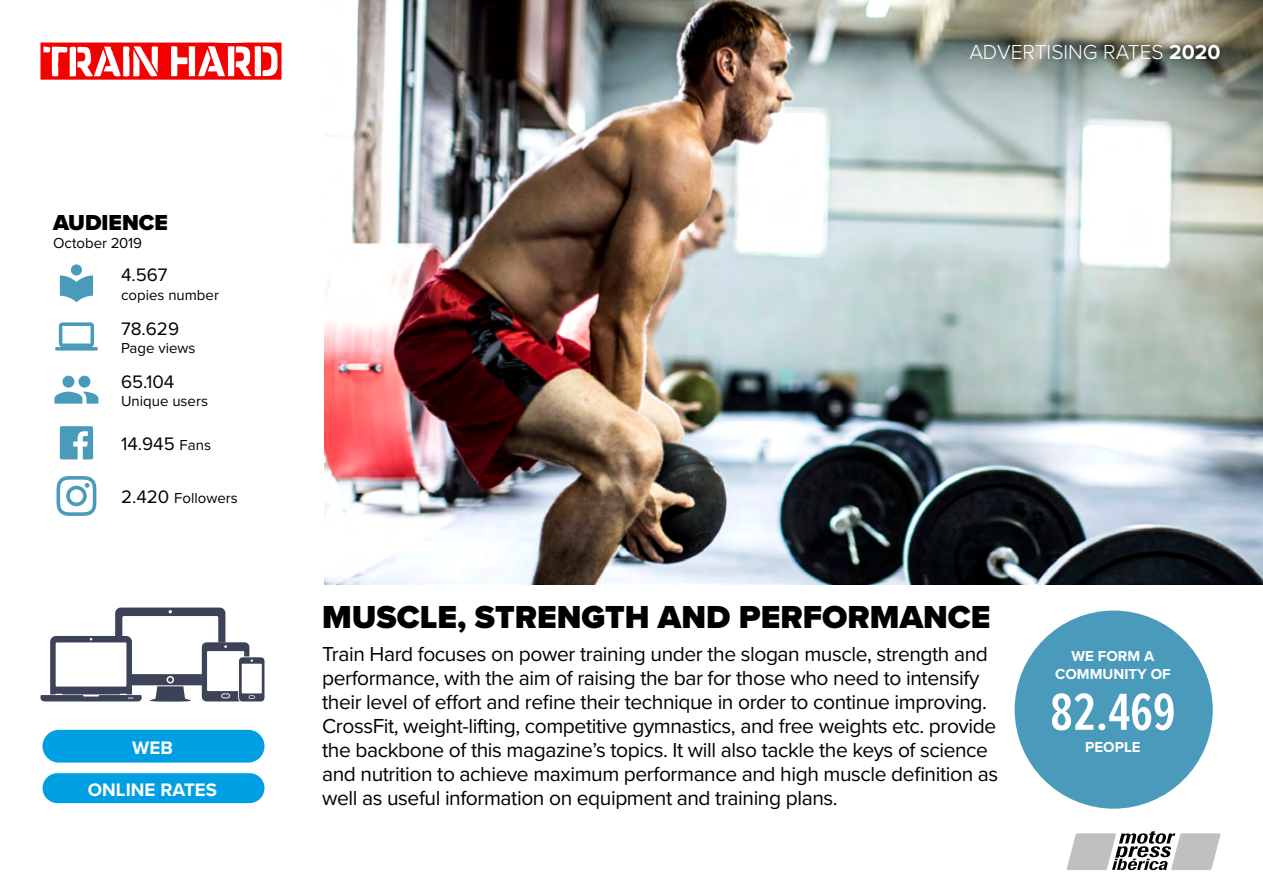
<style>
.page{position:relative;width:1263px;height:893px;background:#fff}
.page>*{position:absolute;margin:0;border:0;box-sizing:border-box;transform-origin:0 0}
.t1{font:600 54px "Proxima Nova Ex Cn";color:#fff}
.Titulo_1{font:900 33px "Proxima Nova";color:#000}
.t2{font:900 22.5px "Proxima Nova";color:#000}
.Texto_2{font:21px/24px "Proxima Nova";letter-spacing:-.02em;color:#000}
.Sección{font:300 21px "Proxima Nova";color:#fff}
.t3{font:18.75px "Proxima Nova";color:#000}
.Leyendas{font:700 18.75px "Proxima Nova";color:#fff}
.t4{font:15px "Proxima Nova";color:#000}
.t5{font:700 15px/18px "Proxima Nova";color:#fff;text-align:center}
.s1{font-size:15px}
.s2{font-size:18.75px}
.s3{font-weight:700}
</style>
<div class="page">
<img style="left:324px;top:0;width:939px;height:584px">
<svg style="left:40px;top:608px;width:224px;height:94px"></svg>
<div style="left:43px;top:730px;width:221px;height:33px;background:#009fe3;border-radius:16px"></div>
<div style="left:1013px;top:609px;width:201px;height:201px;background:#499abb;border-radius:50%"></div>
<div style="left:43px;top:773px;width:221px;height:30px;background:#009fe3;border-radius:15px"></div>
<svg style="left:60px;top:264px;width:33px;height:38px"></svg>
<svg style="left:55px;top:322px;width:43px;height:29px"></svg>
<svg style="left:54px;top:376px;width:44px;height:28px"></svg>
<svg style="left:60px;top:426px;width:33px;height:33px"></svg>
<svg style="left:57px;top:476px;width:39px;height:40px"></svg>
<svg style="left:40px;top:42px;width:241px;height:38px"></svg>
<svg style="left:1066px;top:831px;width:155px;height:39px"></svg>
<p class="t2" style="left:53px;top:206px;width:116px">AUDIENCE</p>
<p class="t4" style="left:53px;top:232px;width:90px">October 2019</p>
<p class="t3" style="left:121px;top:261px;width:48px">4.567</p>
<p class="t4" style="left:121px;top:284px;width:99px">copies number</p>
<p class="t3" style="left:121px;top:314px;width:60px">78.629</p>
<p class="t4" style="left:121px;top:337px;width:76px">Page views</p>
<p class="t3" style="left:121px;top:367px;width:55px">65.104</p>
<p class="t4" style="left:121px;top:390px;width:88px">Unique users</p>
<p class="t3" style="left:121px;top:430px;width:91px">14.945 <span class="s1">Fans</span></p>
<p class="t4" style="left:121px;top:487px;width:118px"><span class="s2">2.420</span> Followers</p>
<p class="Leyendas" style="left:132px;top:733px;width:42px">WEB</p>
<p class="Leyendas" style="left:88px;top:775px;width:131px">ONLINE RATES</p>
<p class="Sección" style="left:969px;top:36px;width:253px">ADVERTISING RATES <span class="s3">2020</span></p>
<p class="Titulo_1" style="left:322px;top:593px;width:670px">MUSCLE, STRENGTH AND PERFORMANCE</p>
<p class="Texto_2" style="left:322px;top:641px;width:678px">Train Hard focuses on power training under the slogan muscle, strength and performance, with the aim of raising the bar for those who need to intensify their level of effort and refine their technique in order to continue improving.<br>CrossFit, weight-lifting, competitive gymnastics, and free weights etc. provide the backbone of this magazine’s topics. It will also tackle the keys of science and nutrition to achieve maximum performance and high muscle definition as well as useful information on equipment and training plans.</p>
<p class="t5" style="left:1055px;top:646px;width:117px">WE FORM A<br>COMMUNITY OF</p>
<p class="t1" style="left:1050px;top:673px;width:127px">82.469</p>
<p class="t5" style="left:1085px;top:738px;width:57px">PEOPLE</p>
</div>
